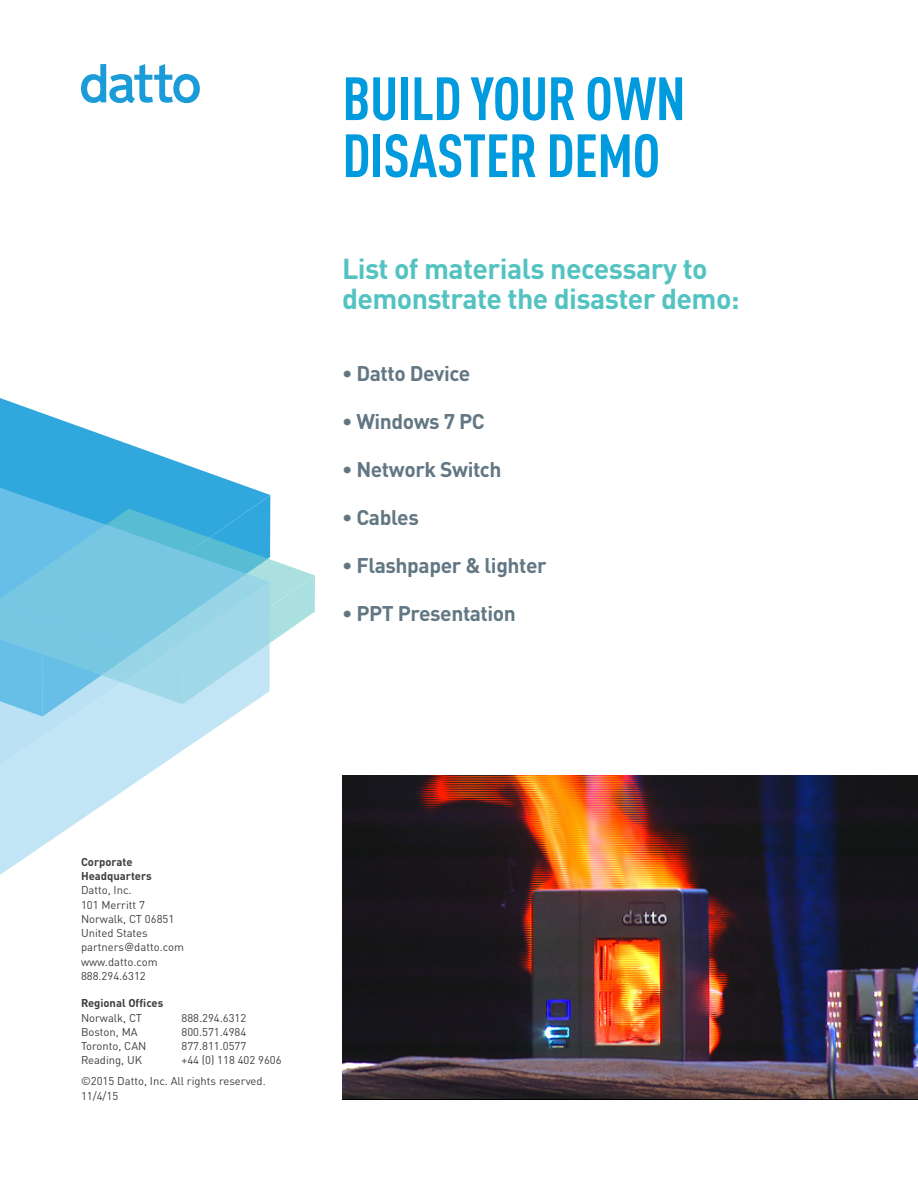
<style>
.page{position:relative;width:918px;height:1188px;background:#fff}
.page>*{position:absolute;margin:0;border:0;box-sizing:border-box;transform-origin:0 0}
.Headline_AllCaps_Blu{font:700 condensed 60px/57px "DINOT";letter-spacing:-.01em;color:#009bde}
.Intro_Paragraph{font:700 28.5px/30px "DINOT";letter-spacing:-.02em;color:#53c3c1}
.Intro_Paragraph-2{font:700 21px "DINOT";letter-spacing:-.02em;color:#627783}
.CONTACT_FOOTER{font:11.25px "DINOT";color:#3e3e3f}
.CONTACT_FOOTER-2{font:700 11.25px/14.2px "DINOT";color:#3e3e3f}
.s1{font-family:"Helvetica"}
</style>
<div class="page">
<svg style="left:81px;top:64px;width:119px;height:39px"></svg>
<svg style="left:270px;top:509px;width:45px;height:134px"></svg>
<svg style="left:0;top:398px;width:270px;height:464px"></svg>
<img style="left:342px;top:776px;width:576px;height:324px">
<p class="Headline_AllCaps_Blu" style="left:342px;top:70px;width:345px">BUILD YOUR OWN<br>DISASTER DEMO</p>
<p class="Intro_Paragraph" style="left:342px;top:253px;width:399px">List of materials necessary to demonstrate the disaster demo:</p>
<p class="Intro_Paragraph-2" style="left:342px;top:360px;width:130px">• Datto Device</p>
<p class="Intro_Paragraph-2" style="left:342px;top:408px;width:144px">• Windows 7 PC</p>
<p class="Intro_Paragraph-2" style="left:342px;top:456px;width:161px">• Network Switch</p>
<p class="Intro_Paragraph-2" style="left:342px;top:504px;width:78px">• Cables</p>
<p class="Intro_Paragraph-2" style="left:342px;top:552px;width:206px">• Flashpaper &amp; lighter</p>
<p class="Intro_Paragraph-2" style="left:342px;top:600px;width:176px">• PPT Presentation</p>
<p class="CONTACT_FOOTER-2" style="left:81px;top:854px;width:72px">Corporate<br>Headquarters</p>
<p class="CONTACT_FOOTER" style="left:81px;top:883px;width:52px">Datto, Inc.</p>
<p class="CONTACT_FOOTER" style="left:81px;top:898px;width:66px">101 Merritt 7</p>
<p class="CONTACT_FOOTER" style="left:81px;top:912px;width:95px">Norwalk, CT 06851</p>
<p class="CONTACT_FOOTER" style="left:81px;top:926px;width:68px">United States</p>
<p class="CONTACT_FOOTER" style="left:81px;top:940px;width:104px">partners<span class="s1">@</span>datto.com</p>
<p class="CONTACT_FOOTER" style="left:81px;top:955px;width:78px">www.datto.com</p>
<p class="CONTACT_FOOTER" style="left:81px;top:969px;width:66px">888.294.6312</p>
<p class="CONTACT_FOOTER-2" style="left:81px;top:996px;width:84px">Regional Offices</p>
<p class="CONTACT_FOOTER" style="left:81px;top:1010px;width:63px">Norwalk, CT</p>
<p class="CONTACT_FOOTER" style="left:181px;top:1010px;width:66px">888.294.6312</p>
<p class="CONTACT_FOOTER" style="left:81px;top:1025px;width:58px">Boston, MA</p>
<p class="CONTACT_FOOTER" style="left:181px;top:1025px;width:66px">800.571.4984</p>
<p class="CONTACT_FOOTER" style="left:81px;top:1039px;width:67px">Toronto, CAN</p>
<p class="CONTACT_FOOTER" style="left:181px;top:1039px;width:66px">877.811.0577</p>
<p class="CONTACT_FOOTER" style="left:81px;top:1053px;width:63px">Reading, UK</p>
<p class="CONTACT_FOOTER" style="left:181px;top:1053px;width:102px">+44 (0) 118 402 9606</p>
<p class="CONTACT_FOOTER" style="left:81px;top:1074px;width:186px">©2015 Datto, Inc. All rights reserved.</p>
<p class="CONTACT_FOOTER" style="left:81px;top:1088px;width:39px">11/4/15</p>
</div>
